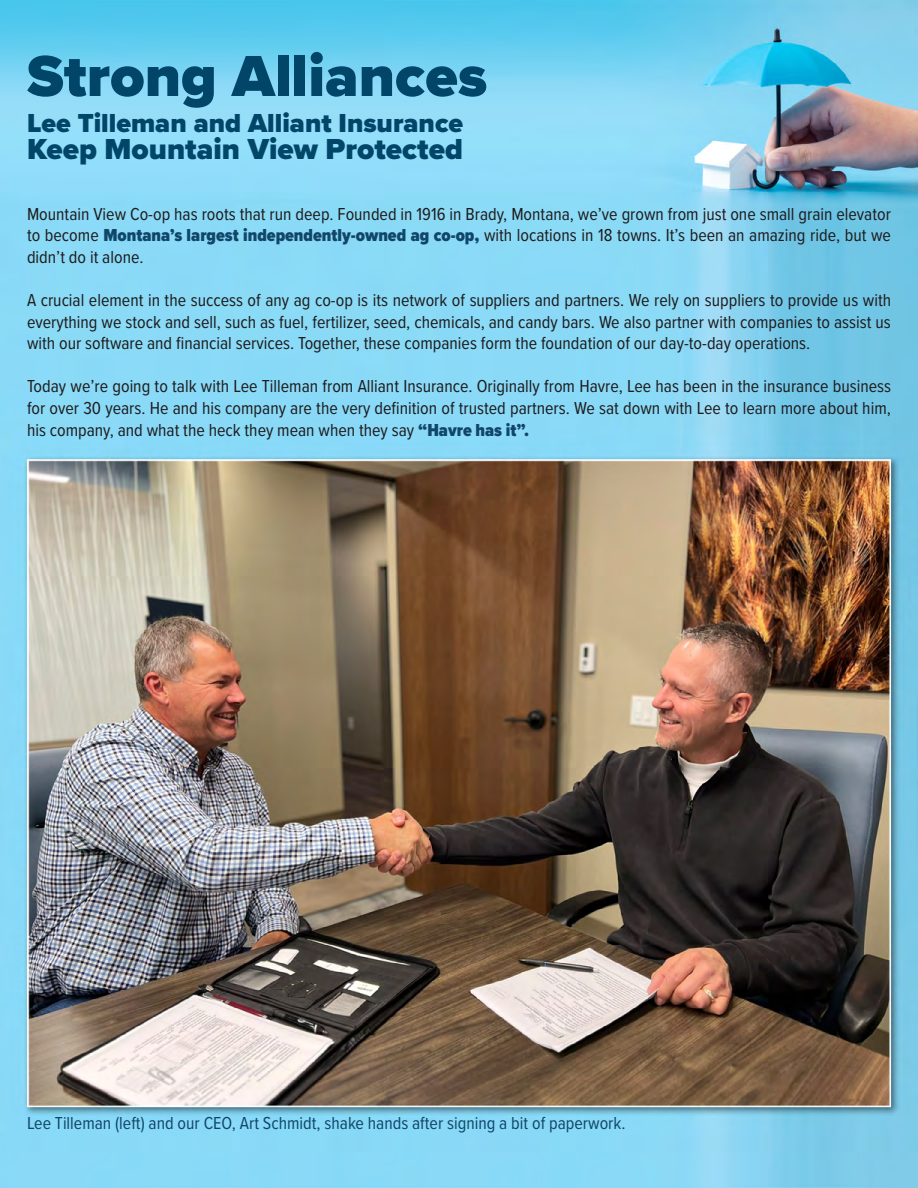
<style>
.page{position:relative;width:918px;height:1188px;background:#fff}
.page>*{position:absolute;margin:0;border:0;box-sizing:border-box;transform-origin:0 0}
.t1{font:900 60px "Proxima Nova";color:#014669}
.t2{font:900 30px "Proxima Nova";color:#014669}
.t3{font:900 27px "Proxima Nova";color:#014669}
.t4{font:18px/21.6px "Proxima Nova Cond";color:#1e1c1d;text-align:justify}
.t5{font:18px "Proxima Nova Cond";color:#114668}
.s1{font-weight:900;color:#114668}
</style>
<div class="page">
<img style="left:0;top:0;width:918px;height:1188px">
<h1 class="t1" style="left:27px;top:31px;width:462px">Strong Alliances</h1>
<h3 class="t3" style="left:27px;top:103px;width:438px">Lee Tilleman and Alliant Insurance</h3>
<h2 class="t2" style="left:27px;top:127px;width:437px">Keep Mountain View Protected</h2>
<p class="t4" style="left:27px;top:202px;width:866px">Mountain View Co-op has roots that run deep. Founded in 1916 in Brady, Montana, we’ve grown from just one small grain elevator to become <span class="s1">Montana’s largest independently-owned ag co-op,</span> with locations in 18 towns. It’s been an amazing ride, but we didn’t do it alone.</p>
<p class="t4" style="left:27px;top:288px;width:866px">A crucial element in the success of any ag co-op is its network of suppliers and partners. We rely on suppliers to provide us with everything we stock and sell, such as fuel, fertilizer, seed, chemicals, and candy bars. We also partner with companies to assist us with our software and financial services. Together, these companies form the foundation of our day-to-day operations.</p>
<p class="t4" style="left:27px;top:375px;width:866px">Today we’re going to talk with Lee Tilleman from Alliant Insurance. Originally from Havre, Lee has been in the insurance business for over 30 years. He and his company are the very definition of trusted partners. We sat down with Lee to learn more about him, his company, and what the heck they mean when they say <span class="s1">“Havre has it”.</span></p>
<p class="t5" style="left:27px;top:1110px;width:600px">Lee Tilleman (left) and our CEO, Art Schmidt, shake hands after signing a bit of paperwork.</p>
</div>
